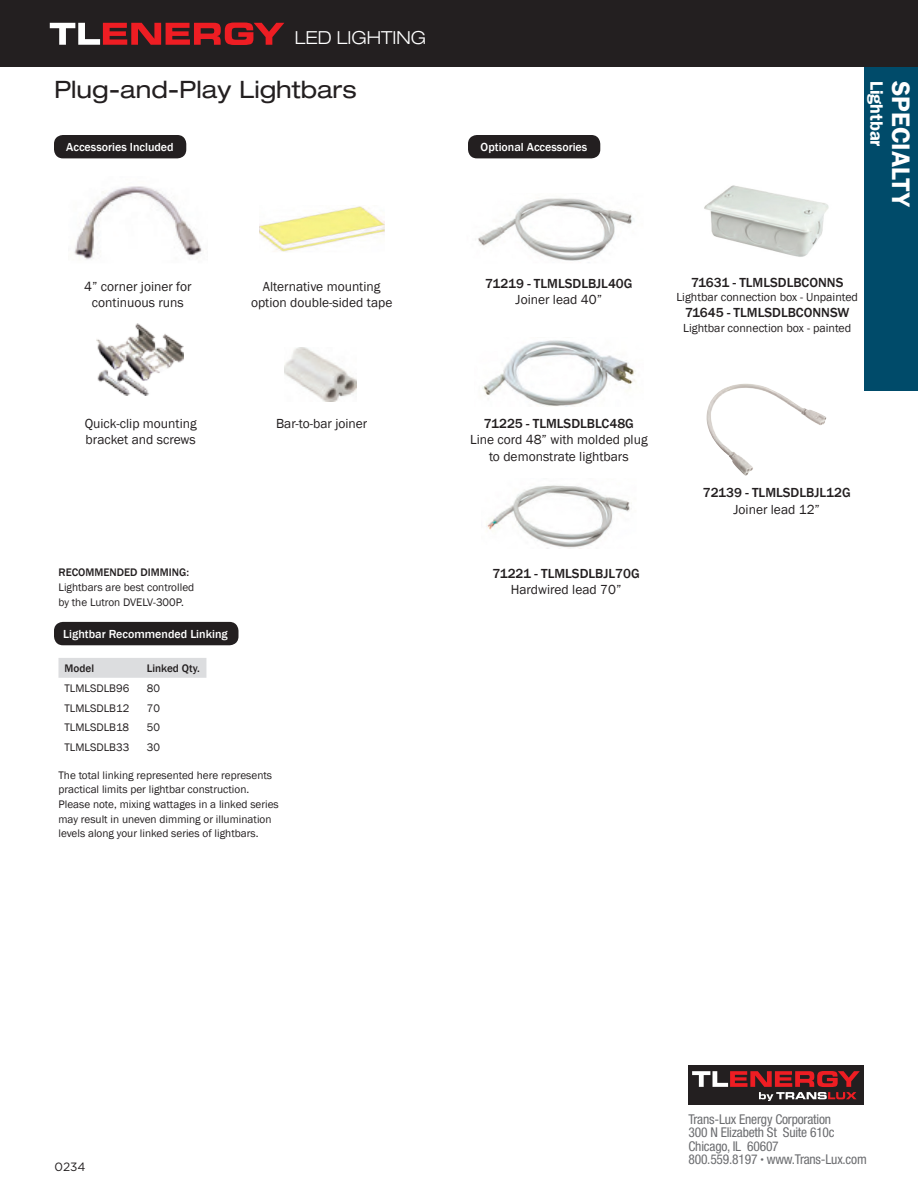
<style>
.page{position:relative;width:918px;height:1188px;background:#fff}
.page>*{position:absolute;margin:0;border:0;box-sizing:border-box;transform-origin:0 0}
.t1{font:600 25.5px "Franklin Gothic";color:#fff}
.Body{font:expanded 24px "Helvetica Neue";color:#231f20}
.t2{font:300 expanded 18px "Helvetica Neue";color:#fff}
.t3{font:600 18px "Franklin Gothic";color:#fff}
.t4{font:13.5px "Franklin Gothic";color:#231f20}
.t5{font:500 13.5px/16.2px "Franklin Gothic";color:#231f20;text-align:center}
.t6{font:condensed 13.5px/13.5px "Helvetica Neue";letter-spacing:-.015em;color:#6c6d70}
.t7{font:500 12px "Franklin Gothic";color:#fff}
.t8{font:12px "Franklin Gothic";color:#231f20}
.t9{font:12px "Gotham";color:#231f20}
.Body-2{font:11.25px/14.7px "Franklin Gothic";color:#231f20}
.Body-3{font:500 11.25px "Franklin Gothic";color:#231f20}
.s1{font-weight:400}
.s2{font-size:7.05px}
</style>
<div class="page">
<div style="left:0;top:0;width:918px;height:67px;background:#231f20"></div>
<svg style="left:50px;top:23px;width:234px;height:22px"></svg>
<div style="left:688px;top:1065px;width:176px;height:40px;background:#231f20"></div>
<svg style="left:692px;top:1071px;width:168px;height:30px"></svg>
<div style="left:54px;top:135px;width:132px;height:23px;background:#231f20;border-radius:9px"></div>
<div style="left:468px;top:135px;width:132px;height:23px;background:#231f20;border-radius:9px"></div>
<img style="left:74px;top:186px;width:128px;height:74px">
<img style="left:259px;top:206px;width:125px;height:46px">
<img style="left:97px;top:324px;width:87px;height:72px">
<img style="left:284px;top:348px;width:72px;height:54px">
<img style="left:486px;top:485px;width:144px;height:64px">
<img style="left:704px;top:185px;width:125px;height:72px">
<img style="left:483px;top:340px;width:153px;height:66px">
<img style="left:478px;top:198px;width:156px;height:65px">
<img style="left:706px;top:384px;width:120px;height:92px">
<div style="left:54px;top:622px;width:184px;height:23px;background:#231f20;border-radius:9px"></div>
<div style="left:58px;top:658px;width:148px;height:20px;background:#dcdddf"></div>
<div style="left:864px;top:67px;width:54px;height:324px;background:#004b6a"></div>
<h3 class="t2" style="left:295px;top:27px;width:133px">LED LIGHTING</h3>
<p class="Body" style="left:54px;top:75px;width:304px">Plug-and-Play Lightbars</p>
<p class="t7" style="left:66px;top:139px;width:109px">Accessories Included</p>
<p class="t7" style="left:481px;top:139px;width:108px">Optional Accessories</p>
<p class="t3" style="left:887px;top:81px;width:67px;rotate:90deg">Lightbar</p>
<p class="t1" style="left:916px;top:81px;width:128px;rotate:90deg">SPECIALTY</p>
<h3 class="t3" style="left:887px;top:81px;width:13px;rotate:90deg">A</h3>
<p class="t4" style="left:84px;top:278px;width:109px">4” corner joiner for</p>
<p class="t4" style="left:92px;top:294px;width:93px">continuous runs</p>
<p class="t4" style="left:263px;top:278px;width:119px">Alternative mounting</p>
<p class="t4" style="left:251px;top:294px;width:143px">option double-sided tape</p>
<p class="t5" style="left:485px;top:276px;width:149px">71219 - TLMLSDLBJL40G</p>
<p class="t4" style="left:516px;top:292px;width:88px">Joiner lead 40”</p>
<p class="t5" style="left:691px;top:274px;width:154px">71631 - TLMLSDLBCONNS</p>
<p class="t8" style="left:676px;top:290px;width:183px">Lightbar connection box - Unpainted</p>
<p class="t5" style="left:685px;top:305px;width:166px">71645 - TLMLSDLBCONNSW</p>
<p class="t8" style="left:683px;top:320px;width:170px">Lightbar connection box - painted</p>
<p class="t4" style="left:85px;top:415px;width:114px">Quick-clip mounting</p>
<p class="t4" style="left:86px;top:431px;width:112px">bracket and screws</p>
<p class="t4" style="left:276px;top:415px;width:93px">Bar-to-bar joiner</p>
<p class="t5" style="left:484px;top:416px;width:152px">71225 - TLMLSDLBLC48G</p>
<p class="t4" style="left:470px;top:432px;width:179px">Line cord 48” with molded plug</p>
<p class="t4" style="left:489px;top:448px;width:141px">to demonstrate lightbars</p>
<p class="t5" style="left:703px;top:485px;width:150px">72139 - TLMLSDLBJL12G<br><span class="s1">Joiner lead 12”</span></p>
<p class="Body-3" style="left:58px;top:566px;width:132px">RECOMMENDED DIMMING:</p>
<p class="Body-2" style="left:58px;top:580px;width:137px">Lightbars are best controlled by the Lutron DVELV-300P.</p>
<p class="t5" style="left:492px;top:565px;width:149px">71221 - TLMLSDLBJL70G</p>
<p class="t4" style="left:511px;top:581px;width:112px">Hardwired lead 70”</p>
<p class="t7" style="left:63px;top:626px;width:166px">Lightbar Recommended Linking</p>
<p class="Body-3" style="left:64px;top:661px;width:31px">Model</p>
<p class="Body-3" style="left:147px;top:661px;width:55px">Linked Qty.</p>
<p class="Body-2" style="left:64px;top:681px;width:66px">TLMLSDLB96</p>
<p class="Body-2" style="left:147px;top:681px;width:15px">80</p>
<p class="Body-2" style="left:64px;top:701px;width:66px">TLMLSDLB12</p>
<p class="Body-2" style="left:147px;top:701px;width:15px">70</p>
<p class="Body-2" style="left:64px;top:721px;width:66px">TLMLSDLB18</p>
<p class="Body-2" style="left:147px;top:721px;width:15px">50</p>
<p class="Body-2" style="left:64px;top:740px;width:66px">TLMLSDLB33</p>
<p class="Body-2" style="left:147px;top:740px;width:15px">30</p>
<p class="Body-2" style="left:58px;top:768px;width:222px">The total linking represented here represents practical limits per lightbar construction.<br>Please note, mixing wattages in a linked series may result in uneven dimming or illumination levels along your linked series of lightbars.</p>
<p class="t9" style="left:55px;top:1159px;width:33px">0234</p>
<p class="t6" style="left:688px;top:1112px;width:180px">Trans-Lux Energy Corporation<br>300 N Elizabeth St Suite 610c<br>Chicago, IL 60607<br>800.559.8197 <span class="s2">•</span> www.Trans-Lux.com</p>
</div>
